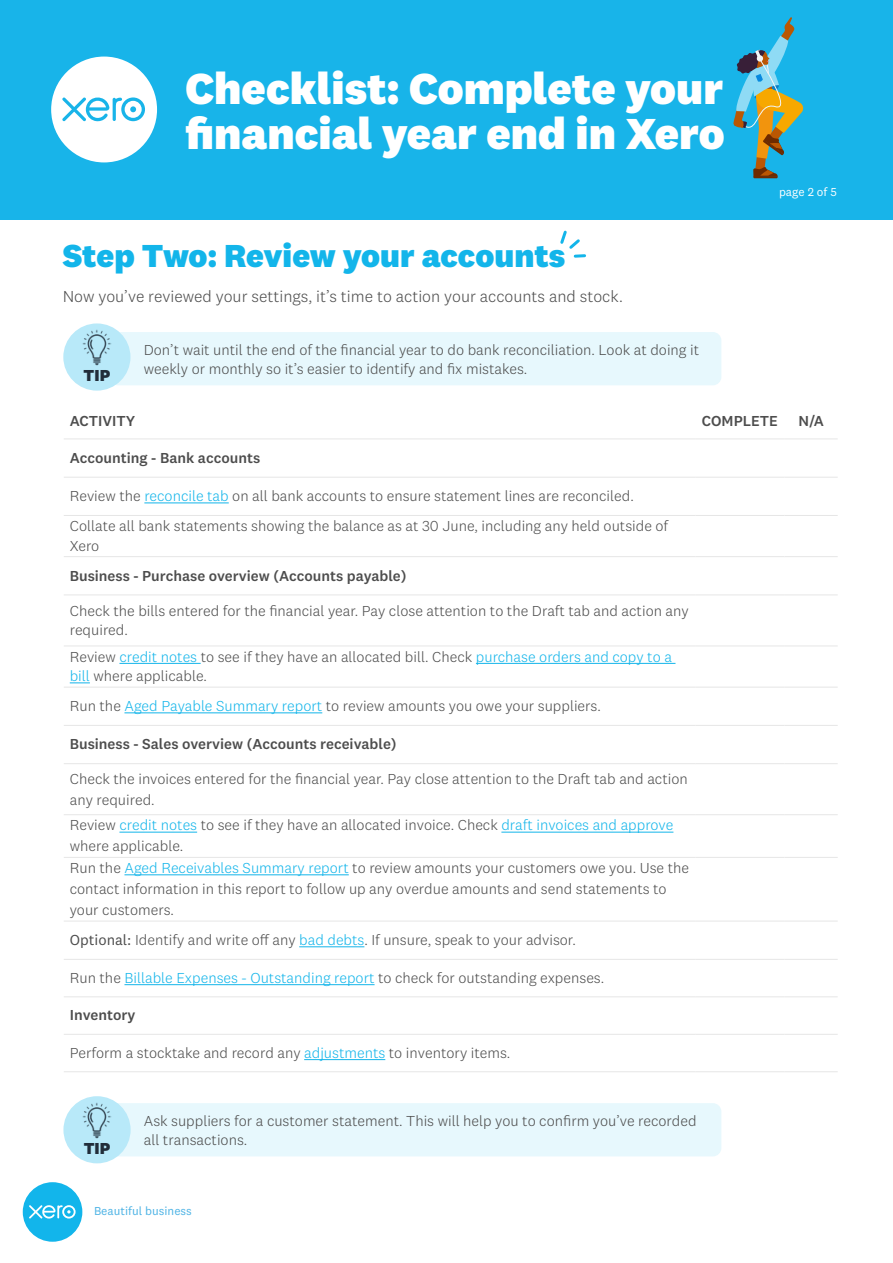
<style>
.page{position:relative;width:893px;height:1263px;background:#fff}
.page>*{position:absolute;margin:0;border:0;box-sizing:border-box;transform-origin:0 0}
.t1{font:800 45px/45px "National 2";color:#fff}
.t2{font:800 33px "National 2";color:#13b5ea}
.t3{font:300 16.5px "National 2";color:#4d4d4d}
.t4{font:800 16.5px "National 2";color:#212d3a}
.t5{font:300 15px/19.5px "National 2";color:#4d4d4d}
.t6{font:500 15px "National 2";color:#4d4d4d}
.t7{font:12px "National 2";color:#4db3e5}
.t8{font:12px "National 2";color:#fff}
.s1{color:#13b5ea}
.s2{font-weight:400}
</style>
<div class="page">
<svg style="left:23px;top:1182px;width:59px;height:60px"></svg>
<div style="left:0;top:0;width:893px;height:219px;background:#18b4e9"></div>
<svg style="left:51px;top:57px;width:106px;height:105px"></svg>
<svg style="left:733px;top:17px;width:71px;height:161px"></svg>
<hr style="left:64px;top:439px;width:631px;height:1px;background:#e6e6e6">
<hr style="left:695px;top:439px;width:89px;height:1px;background:#e6e6e6">
<hr style="left:784px;top:439px;width:54px;height:1px;background:#e6e6e6">
<hr style="left:64px;top:477px;width:631px;height:1px;background:#e6e6e6">
<hr style="left:695px;top:477px;width:89px;height:1px;background:#e6e6e6">
<hr style="left:784px;top:477px;width:54px;height:1px;background:#e6e6e6">
<hr style="left:64px;top:515px;width:631px;height:1px;background:#e6e6e6">
<hr style="left:695px;top:515px;width:89px;height:1px;background:#e6e6e6">
<hr style="left:784px;top:515px;width:54px;height:1px;background:#e6e6e6">
<hr style="left:64px;top:556px;width:631px;height:1px;background:#e6e6e6">
<hr style="left:695px;top:556px;width:89px;height:1px;background:#e6e6e6">
<hr style="left:784px;top:556px;width:54px;height:1px;background:#e6e6e6">
<hr style="left:64px;top:595px;width:631px;height:1px;background:#e6e6e6">
<hr style="left:695px;top:595px;width:89px;height:1px;background:#e6e6e6">
<hr style="left:784px;top:595px;width:54px;height:1px;background:#e6e6e6">
<hr style="left:64px;top:646px;width:631px;height:1px;background:#e6e6e6">
<hr style="left:695px;top:646px;width:89px;height:1px;background:#e6e6e6">
<hr style="left:784px;top:646px;width:54px;height:1px;background:#e6e6e6">
<hr style="left:64px;top:687px;width:631px;height:1px;background:#e6e6e6">
<hr style="left:695px;top:687px;width:89px;height:1px;background:#e6e6e6">
<hr style="left:784px;top:687px;width:54px;height:1px;background:#e6e6e6">
<hr style="left:64px;top:725px;width:631px;height:1px;background:#e6e6e6">
<hr style="left:695px;top:725px;width:89px;height:1px;background:#e6e6e6">
<hr style="left:784px;top:725px;width:54px;height:1px;background:#e6e6e6">
<hr style="left:64px;top:763px;width:631px;height:1px;background:#e6e6e6">
<hr style="left:695px;top:763px;width:89px;height:1px;background:#e6e6e6">
<hr style="left:784px;top:763px;width:54px;height:1px;background:#e6e6e6">
<hr style="left:64px;top:814px;width:631px;height:1px;background:#e6e6e6">
<hr style="left:695px;top:814px;width:89px;height:1px;background:#e6e6e6">
<hr style="left:784px;top:814px;width:54px;height:1px;background:#e6e6e6">
<hr style="left:64px;top:857px;width:631px;height:1px;background:#e6e6e6">
<hr style="left:695px;top:857px;width:89px;height:1px;background:#e6e6e6">
<hr style="left:784px;top:857px;width:54px;height:1px;background:#e6e6e6">
<hr style="left:64px;top:921px;width:631px;height:1px;background:#e6e6e6">
<hr style="left:695px;top:921px;width:89px;height:1px;background:#e6e6e6">
<hr style="left:784px;top:921px;width:54px;height:1px;background:#e6e6e6">
<hr style="left:64px;top:959px;width:631px;height:1px;background:#e6e6e6">
<hr style="left:695px;top:959px;width:89px;height:1px;background:#e6e6e6">
<hr style="left:784px;top:959px;width:54px;height:1px;background:#e6e6e6">
<hr style="left:64px;top:996px;width:631px;height:1px;background:#e6e6e6">
<hr style="left:695px;top:996px;width:89px;height:1px;background:#e6e6e6">
<hr style="left:784px;top:996px;width:54px;height:1px;background:#e6e6e6">
<hr style="left:64px;top:1034px;width:631px;height:1px;background:#e6e6e6">
<hr style="left:695px;top:1034px;width:89px;height:1px;background:#e6e6e6">
<hr style="left:784px;top:1034px;width:54px;height:1px;background:#e6e6e6">
<hr style="left:64px;top:1071px;width:631px;height:1px;background:#e6e6e6">
<hr style="left:695px;top:1071px;width:89px;height:1px;background:#e6e6e6">
<hr style="left:784px;top:1071px;width:54px;height:1px;background:#e6e6e6">
<hr style="left:144px;top:503px;width:85px;height:1px;background:#13b5ea">
<hr style="left:119px;top:663px;width:82px;height:1px;background:#13b5ea">
<hr style="left:476px;top:663px;width:199px;height:1px;background:#13b5ea">
<svg style="left:70px;top:682px;width:20px;height:1px"></svg>
<hr style="left:124px;top:712px;width:198px;height:1px;background:#13b5ea">
<hr style="left:119px;top:832px;width:78px;height:1px;background:#13b5ea">
<hr style="left:501px;top:832px;width:172px;height:1px;background:#13b5ea">
<hr style="left:124px;top:874px;width:225px;height:1px;background:#13b5ea">
<hr style="left:299px;top:946px;width:65px;height:1px;background:#13b5ea">
<hr style="left:124px;top:984px;width:251px;height:1px;background:#13b5ea">
<hr style="left:304px;top:1059px;width:81px;height:1px;background:#13b5ea">
<svg style="left:560px;top:230px;width:26px;height:28px"></svg>
<div style="left:110px;top:332px;width:611px;height:53px;background:#e7f8fd;border-radius:9px"></div>
<div style="left:63px;top:323px;width:67px;height:68px;background:#b8e9f9;border-radius:50%"></div>
<img style="left:82px;top:329px;width:29px;height:37px">
<div style="left:110px;top:1103px;width:611px;height:53px;background:#e7f8fd;border-radius:9px"></div>
<div style="left:63px;top:1096px;width:68px;height:67px;background:#b8e9f9;border-radius:50%"></div>
<img style="left:82px;top:1102px;width:29px;height:37px">
<h1 class="t1" style="left:185px;top:66px;width:541px">Checklist: Complete your financial year end in Xero</h1>
<h2 class="t2" style="left:63px;top:235px;width:504px">Step Two: Review your accounts</h2>
<p class="t3" style="left:63px;top:287px;width:562px">Now you’ve reviewed your settings, it’s time to action your accounts and stock.</p>
<p class="t5" style="left:144px;top:340px;width:557px">Don’t wait until the end of the financial year to do bank reconciliation. Look at doing it weekly or monthly so it’s easier to identify and fix mistakes.</p>
<p class="t4" style="left:84px;top:365px;width:28px">TIP</p>
<p class="t8" style="left:779px;top:185px;width:59px">page 2 of 5</p>
<p class="t6" style="left:70px;top:412px;width:67px">ACTIVITY</p>
<p class="t6" style="left:702px;top:412px;width:78px">COMPLETE</p>
<p class="t6" style="left:798px;top:412px;width:27px">N/A</p>
<p class="t6" style="left:70px;top:449px;width:192px">Accounting - Bank accounts</p>
<p class="t5" style="left:70px;top:481px;width:600px;line-height:30px">Review the <span class="s1">reconcile tab</span> on all bank accounts to ensure statement lines are reconciled.<br>Collate all bank statements showing the balance as at 30 June, including any held outside of</p>
<p class="t5" style="left:70px;top:536px;width:31px">Xero</p>
<p class="t6" style="left:70px;top:566px;width:338px">Business - Purchase overview (Accounts payable)</p>
<p class="t5" style="left:70px;top:600px;width:621px">Check the bills entered for the financial year. Pay close attention to the Draft tab and action any required.</p>
<p class="t5" style="left:70px;top:647px;width:604px">Review <span class="s1">credit notes</span> to see if they have an allocated bill. Check <span class="s1">purchase orders and copy to a bill</span> where applicable.</p>
<p class="t5" style="left:70px;top:696px;width:533px">Run the <span class="s1">Aged Payable Summary report</span> to review amounts you owe your suppliers.</p>
<p class="t6" style="left:70px;top:735px;width:328px">Business - Sales overview (Accounts receivable)</p>
<p class="t5" style="left:70px;top:768px;width:619px;line-height:21px">Check the invoices entered for the financial year. Pay close attention to the Draft tab and action any required.</p>
<p class="t5" style="left:70px;top:814px;width:621px;line-height:21.1px">Review <span class="s1">credit notes</span> to see if they have an allocated invoice. Check <span class="s1">draft invoices and approve </span>where applicable.<br>Run the <span class="s1">Aged Receivables Summary report</span> to review amounts your customers owe you. Use the contact information in this report to follow up any overdue amounts and send statements to your customers.</p>
<p class="t5" style="left:70px;top:930px;width:508px"><span class="s2">Optional:</span> Identify and write off any <span class="s1">bad debts</span>. If unsure, speak to your advisor.</p>
<p class="t5" style="left:70px;top:968px;width:536px">Run the <span class="s1">Billable Expenses - Outstanding report</span> to check for outstanding expenses.</p>
<p class="t6" style="left:70px;top:1006px;width:67px">Inventory</p>
<p class="t5" style="left:70px;top:1043px;width:442px">Perform a stocktake and record any <span class="s1">adjustments</span> to inventory items.</p>
<p class="t4" style="left:84px;top:1138px;width:28px">TIP</p>
<p class="t5" style="left:144px;top:1111px;width:554px">Ask suppliers for a customer statement. This will help you to confirm you’ve recorded all transactions.</p>
<p class="t7" style="left:94px;top:1204px;width:99px">Beautiful business</p>
</div>
